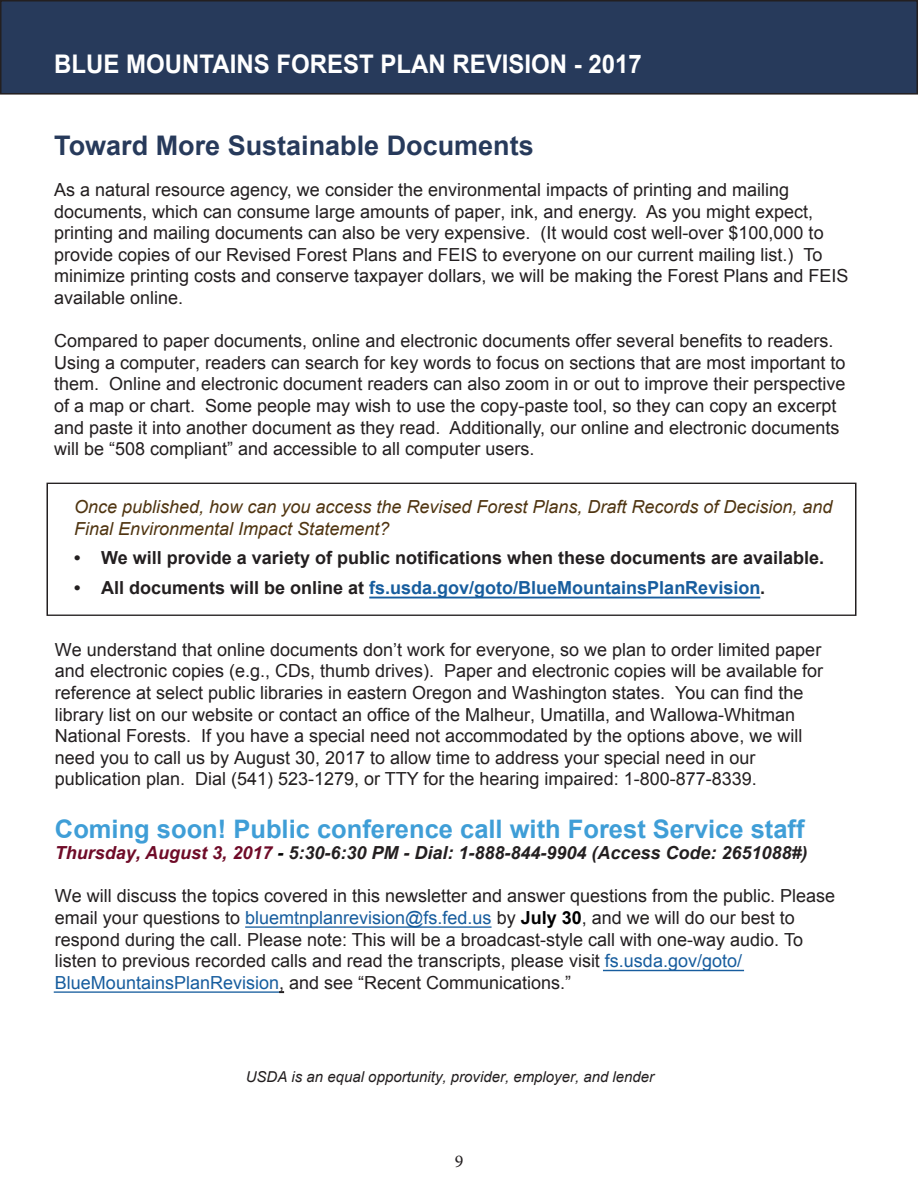
<style>
.page{position:relative;width:918px;height:1188px;background:#fff}
.page>*{position:absolute;margin:0;border:0;box-sizing:border-box;transform-origin:0 0}
.t1{font:700 27px "Arial";color:#273a5b}
.t2{font:700 25.65px "Arial";color:#fff;scale:.93 1}
.t3{font:700 25.5px "Arial";color:#3f9ed7}
.t4{font:18px/21.6px "Arial";color:#231f20}
.t5{font:italic 18px/21.6px "Arial";color:#503511}
.t6{font:700 18px "Arial";color:#231f20}
.t7{font:italic 700 18px "Arial";color:#231f20}
.t8{font:700 18px "Arial";color:#175d9e}
.t9{font:18px "Minion Pro";color:#231f20}
.t10{font:italic 15px "Arial";color:#221e1f}
.s1{color:#231f20}
.s2{color:#6f0b28}
.s3{color:#000}
.s4{color:#175d9e}
.s5{font-weight:700;color:#000}
</style>
<div class="page">
<div style="left:1px;top:1px;width:916px;height:93px;background:#273a5b"></div>
<div style="left:0;top:0;width:918px;height:95px;border:2px solid #231f20"></div>
<hr style="left:369px;top:597px;width:391px;height:1px;background:#175d9e">
<div style="left:47px;top:483px;width:809px;height:133px;border:1px solid #231f20"></div>
<hr style="left:54px;top:992px;width:226px;height:1px;background:#175d9e">
<hr style="left:603px;top:970px;width:141px;height:1px;background:#175d9e">
<hr style="left:245px;top:926px;width:247px;height:2px;background:#175d9e">
<p class="t2" style="left:54px;top:47px;width:633px">BLUE MOUNTAINS FOREST PLAN REVISION - 2017</p>
<p class="t1" style="left:54px;top:127px;width:481px">Toward More Sustainable Documents</p>
<p class="t4" style="left:54px;top:179px;width:796px">As a natural resource agency, we consider the environmental impacts of printing and mailing documents, which can consume large amounts of paper, ink, and energy. As you might expect, printing and mailing documents can also be very expensive. (It would cost well-over $100,000 to provide copies of our Revised Forest Plans and FEIS to everyone on our current mailing list.) To minimize printing costs and conserve taxpayer dollars, we will be making the Forest Plans and FEIS available online.</p>
<p class="t4" style="left:54px;top:330px;width:793px">Compared to paper documents, online and electronic documents offer several benefits to readers.<br>Using a computer, readers can search for key words to focus on sections that are most important to them. Online and electronic document readers can also zoom in or out to improve their perspective of a map or chart. Some people may wish to use the copy-paste tool, so they can copy an excerpt and paste it into another document as they read. Additionally, our online and electronic documents will be “508 compliant” and accessible to all computer users.</p>
<p class="t5" style="left:74px;top:497px;width:760px">Once published, how can you access the Revised Forest Plans, Draft Records of Decision, and<br>Final Environmental Impact Statement?</p>
<p class="t6" style="left:74px;top:546px;width:751px">• We will provide a variety of public notifications when these documents are available.</p>
<p class="t8" style="left:74px;top:576px;width:693px"><span class="s1">• All documents will be online at</span> fs.usda.gov/goto/BlueMountainsPlanRevision<span class="s1">.</span></p>
<p class="t4" style="left:55px;top:639px;width:770px">We understand that online documents don’t work for everyone, so we plan to order limited paper and electronic copies (e.g., CDs, thumb drives). Paper and electronic copies will be available for reference at select public libraries in eastern Oregon and Washington states. You can find the library list on our website or contact an office of the Malheur, Umatilla, and Wallowa-Whitman National Forests. If you have a special need not accommodated by the options above, we will need you to call us by August 30, 2017 to allow time to address your special need in our publication plan. Dial (541) 523-1279, or TTY for the hearing impaired: 1-800-877-8339.</p>
<h3 class="t3" style="left:55px;top:812px;width:751px">Coming soon! Public conference call with Forest Service staff</h3>
<p class="t7" style="left:55px;top:841px;width:754px"><span class="s2">Thursday, August 3, 2017</span> <span class="s3">-</span> 5:30-6:30 PM - Dial: 1-888-844-9904 (Access Code: 2651088#)</p>
<p class="t4" style="left:55px;top:886px;width:782px">We will discuss the topics covered in this newsletter and answer questions from the public. Please email your questions to <span class="s4">bluemtnplanrevision@fs.fed.us</span> by <span class="s5">July 30</span>, and we will do our best to respond during the call. Please note: This will be a broadcast-style call with one-way audio. To listen to previous recorded calls and read the transcripts, please visit <span class="s4">fs.usda.gov/goto/ BlueMountainsPlanRevision</span>, and see “Recent Communications.”</p>
<p class="t10" style="left:246px;top:1067px;width:410px">USDA is an equal opportunity, provider, employer, and lender</p>
<p class="t9" style="left:455px;top:1149px;width:10px">9</p>
</div>
